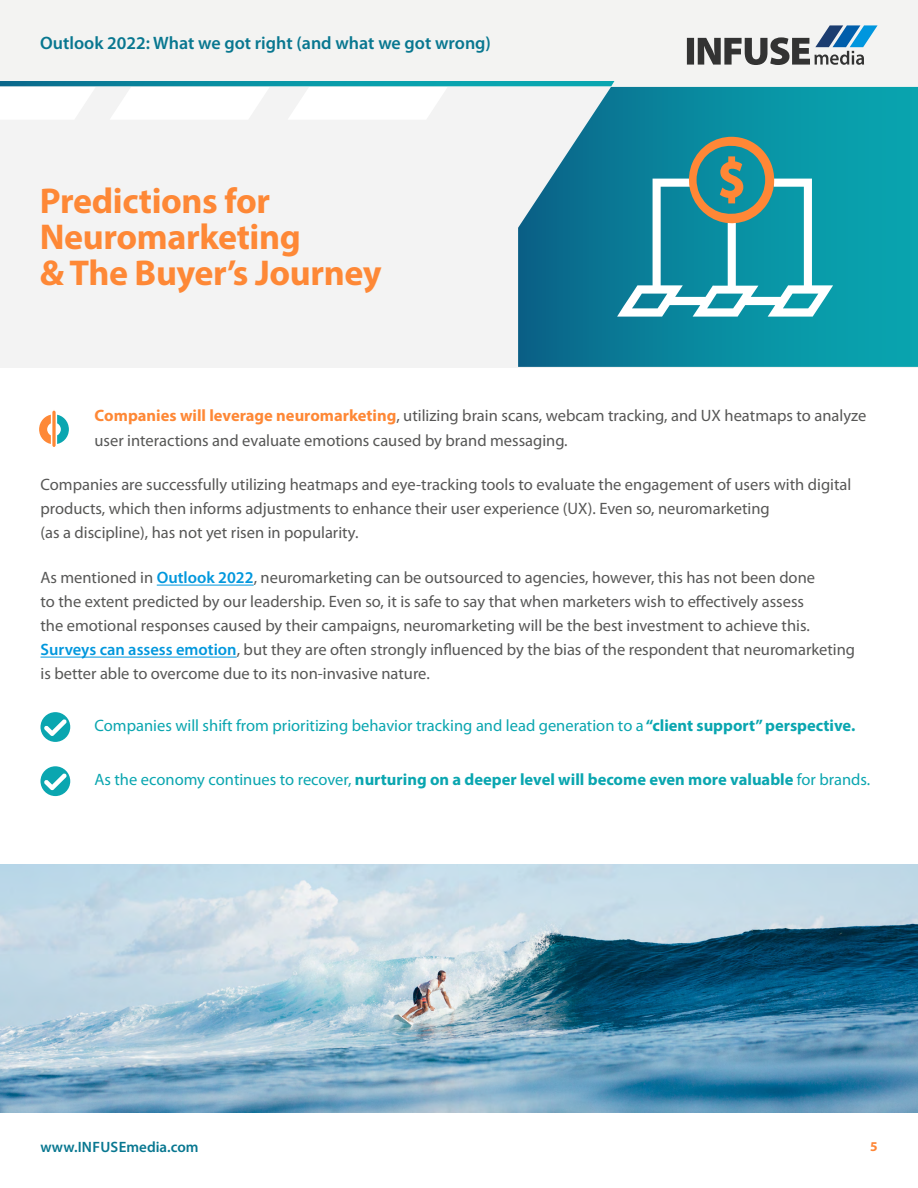
<style>
.page{position:relative;width:918px;height:1188px;background:#fff}
.page>*{position:absolute;margin:0;border:0;box-sizing:border-box;transform-origin:0 0}
.t1{font:700 36px/36px "Myriad Pro";letter-spacing:-.01em;color:#fe8836}
.t2{font:600 18px "Myriad Pro";color:#087790}
.t3{font:16.5px/24px "Myriad Pro";color:#575756}
.t4{font:16.5px "Myriad Pro";color:#0aa6b0}
.t5{font:700 16.5px "Myriad Pro";color:#0aa6b0}
.t6{font:600 15px "Myriad Pro";letter-spacing:.015em;color:#087790}
.t7{font:700 13.5px "Myriad Pro";color:#fe8636}
.s1{font-weight:700;color:#fe8836}
.s2{font-weight:600;color:#0097dd}
.s3{font-weight:700}
.s4{font-weight:400}
</style>
<div class="page">
<div style="left:0;top:87px;width:918px;height:280px;background:#f3f3f3"></div>
<svg style="left:518px;top:87px;width:400px;height:280px;background:#168fa3"></svg>
<hr style="left:157px;top:585px;width:97px;height:1px;background:#0097dd">
<hr style="left:40px;top:657px;width:197px;height:1px;background:#0097dd">
<svg style="left:39px;top:414px;width:30px;height:30px"></svg>
<div style="left:51px;top:409px;width:6px;height:39px;border:2px solid #fff;border-radius:2px"></div>
<div style="left:41px;top:712px;width:29px;height:30px;background:#0aa6b0;border-radius:50%"></div>
<svg style="left:44px;top:719px;width:23px;height:17px"></svg>
<div style="left:41px;top:766px;width:29px;height:30px;background:#0aa6b0;border-radius:50%"></div>
<svg style="left:44px;top:773px;width:23px;height:17px"></svg>
<svg style="left:617px;top:137px;width:216px;height:180px"></svg>
<img style="left:0;top:864px;width:918px;height:248px">
<div style="left:0;top:0;width:918px;height:87px;background:#f3f3f2"></div>
<svg style="left:687px;top:25px;width:191px;height:40px"></svg>
<svg style="left:0;top:81px;width:614px;height:39px"></svg>
<p class="t2" style="left:40px;top:32px;width:452px">Outlook 2022: What we got right (and what we got wrong)</p>
<h1 class="t1" style="left:40px;top:182px;width:343px">Predictions for<br>Neuromarketing<br>&amp; The Buyer’s Journey</h1>
<p class="t3" style="left:94px;top:404px;width:773px"><span class="s1">Сompanies will leverage neuromarketing</span>, utilizing brain scans, webcam tracking, and UX heatmaps to analyze user interactions and evaluate emotions caused by brand messaging.</p>
<p class="t3" style="left:40px;top:472px;width:812px">Companies are successfully utilizing heatmaps and eye-tracking tools to evaluate the engagement of users with digital products, which then informs adjustments to enhance their user experience (UX). Even so, neuromarketing<br>(as a discipline), has not yet risen in popularity.</p>
<p class="t3" style="left:40px;top:566px;width:816px">As mentioned in <span class="s2">Outlook 2022</span>, neuromarketing can be outsourced to agencies, however, this has not been done<br>to the extent predicted by our leadership. Even so, it is safe to say that when marketers wish to effectively assess<br>the emotional responses caused by their campaigns, neuromarketing will be the best investment to achieve this.<br><span class="s2">Surveys can assess emotion</span>, but they are often strongly influenced by the bias of the respondent that neuromarketing is better able to overcome due to its non-invasive nature.</p>
<p class="t4" style="left:94px;top:715px;width:762px">Companies will shift from prioritizing behavior tracking and lead generation to a <span class="s3">“client support” perspective.</span></p>
<p class="t5" style="left:94px;top:768px;width:777px"><span class="s4">As the economy continues to recover,</span> nurturing on a deeper level will become even more valuable <span class="s4">for brands.</span></p>
<p class="t6" style="left:40px;top:1137px;width:160px">www.INFUSEmedia.com</p>
<p class="t7" style="left:870px;top:1138px;width:9px">5</p>
</div>
